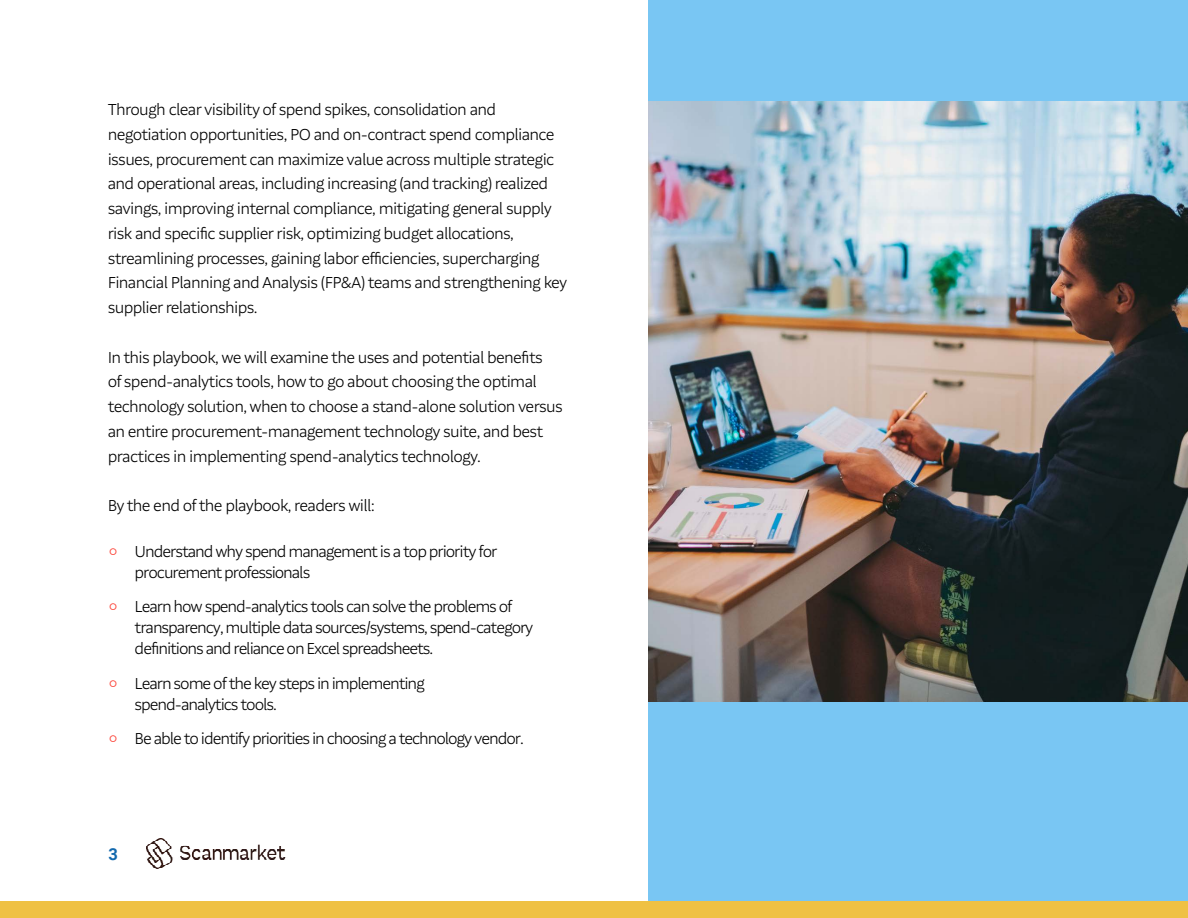
<style>
.page{position:relative;width:1188px;height:918px;background:#fff}
.page>*{position:absolute;margin:0;border:0;box-sizing:border-box;transform-origin:0 0}
.t1{font:300 16.5px/24.8px "Aestetico Formal";color:#000}
.t2{font:300 16.5px/21px "Aestetico Formal";letter-spacing:-.025em;color:#000}
.t3{font:700 16.5px "Roboto";color:#1369ae}
.s1{font-family:"Adelle Sans";font-weight:400;color:#fc4237}
</style>
<div class="page">
<img style="left:648px;top:100px;width:540px;height:602px">
<div style="left:648px;top:702px;width:540px;height:216px;background:#79c6f3"></div>
<div style="left:648px;top:0;width:540px;height:100px;background:#79c6f3"></div>
<img style="left:146px;top:839px;width:140px;height:30px">
<div style="left:0;top:902px;width:1188px;height:16px;background:#efc144"></div>
<p class="t1" style="left:108px;top:97px;width:461px">Through clear visibility of spend spikes, consolidation and negotiation opportunities, PO and on-contract spend compliance issues, procurement can maximize value across multiple strategic and operational areas, including increasing (and tracking) realized savings, improving internal compliance, mitigating general supply risk and specific supplier risk, optimizing budget allocations, streamlining processes, gaining labor efficiencies, supercharging Financial Planning and Analysis (FP&amp;A) teams and strengthening key supplier relationships.</p>
<p class="t1" style="left:108px;top:345px;width:456px">In this playbook, we will examine the uses and potential benefits<br>of spend-analytics tools, how to go about choosing the optimal technology solution, when to choose a stand-alone solution versus an entire procurement-management technology suite, and best practices in implementing spend-analytics technology.</p>
<p class="t1" style="left:108px;top:493px;width:268px">By the end of the playbook, readers will:</p>
<p class="t2" style="left:135px;top:541px;width:364px;text-indent:-27px"><span class="s1">○</span> Understand why spend management is a top priority for procurement professionals</p>
<p class="t2" style="left:135px;top:596px;width:400px;text-indent:-27px"><span class="s1">○</span> Learn how spend-analytics tools can solve the problems of transparency, multiple data sources/systems, spend-category definitions and reliance on Excel spreadsheets.</p>
<p class="t2" style="left:135px;top:673px;width:291px;text-indent:-27px"><span class="s1">○</span> Learn some of the key steps in implementing spend-analytics tools.</p>
<p class="t2" style="left:108px;top:728px;width:417px"><span class="s1">○</span> Be able to identify priorities in choosing a technology vendor.</p>
<p class="t3" style="left:108px;top:843px;width:11px">3</p>
</div>
